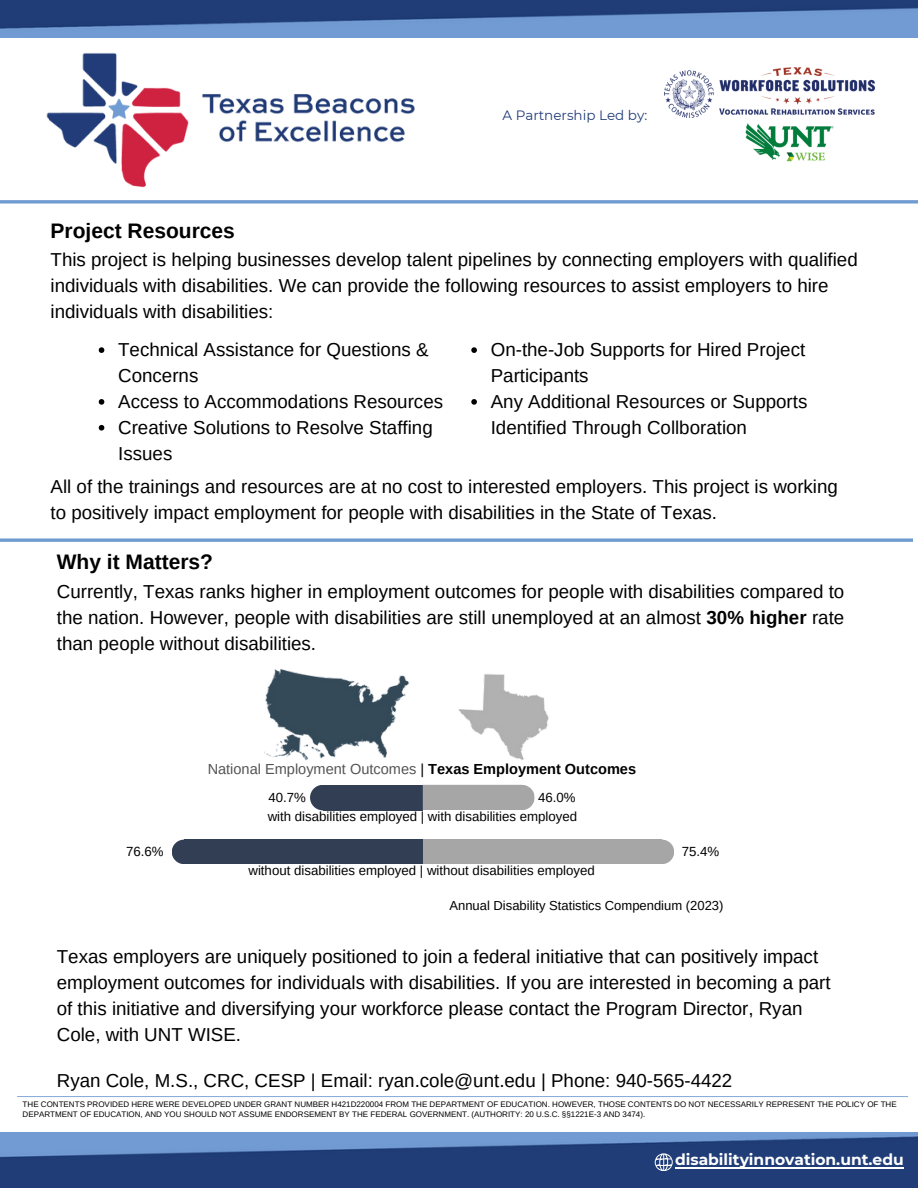
<style>
.page{position:relative;width:918px;height:1188px;background:#fff}
.page>*{position:absolute;margin:0;border:0;box-sizing:border-box;transform-origin:0 0}
.t1{font:700 21px "Arimo";color:#000}
.t2{font:18.75px/25.8px "Arimo";color:#000}
.t3{font:700 15.45px "Montserrat";color:#fff}
.t4{font:14.55px "Arimo";color:#545454}
.t5{font:13.5px "Montserrat";color:#213c78}
.t6{font:13.2px "Arimo";color:#000}
.t7{font:13.05px "Arimo";color:#000}
.t8{font:7.95px/10.2px "Arimo";color:#000}
.s1{font-weight:700}
.s2{color:#000}
.s3{font-weight:700;color:#000}
</style>
<div class="page">
<img style="left:0;top:1133px;width:918px;height:55px">
<hr style="left:17px;top:1096px;width:891px;height:1px;background:#709bd1">
<img style="left:0;top:0;width:918px;height:38px">
<svg style="left:0;top:200px;width:918px;height:4px;background:#85aad8"></svg>
<svg style="left:655px;top:1153px;width:18px;height:18px"></svg>
<hr style="left:675px;top:1167px;width:229px;height:2px;background:#fff">
<img style="left:264px;top:669px;width:145px;height:92px">
<img style="left:458px;top:674px;width:91px;height:86px">
<svg style="left:310px;top:785px;width:13px;height:25px"></svg>
<div style="left:323px;top:785px;width:100px;height:25px;background:#323e54"></div>
<svg style="left:522px;top:785px;width:13px;height:25px"></svg>
<div style="left:423px;top:785px;width:99px;height:25px;background:#a6a6a6"></div>
<svg style="left:0;top:538px;width:913px;height:4px;background:#86aad7"></svg>
<div style="left:172px;top:840px;width:25px;height:24px;background:#323e54"></div>
<div style="left:184px;top:840px;width:239px;height:24px;background:#323e54"></div>
<div style="left:649px;top:840px;width:25px;height:24px;background:#a6a6a6"></div>
<div style="left:423px;top:840px;width:239px;height:24px;background:#a6a6a6"></div>
<svg style="left:99px;top:347px;width:5px;height:6px"></svg>
<svg style="left:99px;top:399px;width:5px;height:6px"></svg>
<svg style="left:99px;top:425px;width:5px;height:6px"></svg>
<svg style="left:471px;top:347px;width:6px;height:6px"></svg>
<svg style="left:471px;top:399px;width:6px;height:6px"></svg>
<img style="left:665px;top:67px;width:209px;height:51px">
<img style="left:745px;top:123px;width:89px;height:39px">
<img style="left:46px;top:53px;width:129px;height:135px">
<img style="left:175px;top:90px;width:240px;height:55px">
<p class="t1" style="left:51px;top:219px;width:186px">Project Resources</p>
<p class="t5" style="left:503px;top:107px;width:146px">A Partnership Led by:</p>
<p class="t2" style="left:51px;top:247px;width:809px">This project is helping businesses develop talent pipelines by connecting employers with qualified individuals with disabilities. We can provide the following resources to assist employers to hire individuals with disabilities:</p>
<p class="t2" style="left:118px;top:337px;width:312px">Technical Assistance for Questions &amp;<br>Concerns</p>
<p class="t2" style="left:118px;top:389px;width:326px">Access to Accommodations Resources</p>
<p class="t2" style="left:118px;top:415px;width:316px">Creative Solutions to Resolve Staffing<br>Issues</p>
<p class="t2" style="left:51px;top:473px;width:789px">All of the trainings and resources are at no cost to interested employers. This project is working</p>
<p class="t2" style="left:51px;top:499px;width:668px">to positively impact employment for people with disabilities in the State of Texas.</p>
<p class="t2" style="left:491px;top:337px;width:316px">On-the-Job Supports for Hired Project<br>Participants</p>
<p class="t2" style="left:491px;top:389px;width:318px">Any Additional Resources or Supports<br>Identified Through Collboration</p>
<p class="t1" style="left:57px;top:550px;width:158px">Why it Matters?</p>
<p class="t2" style="left:57px;top:579px;width:789px;text-align:justify">Currently, Texas ranks higher in employment outcomes for people with disabilities compared to the nation. However, people with disabilities are still unemployed at an almost <span class="s1">30% higher</span> rate than people without disabilities.</p>
<p class="t4" style="left:208px;top:761px;width:430px">National Employment Outcomes <span class="s2">|</span> <span class="s3">Texas Employment Outcomes</span></p>
<p class="t6" style="left:268px;top:790px;width:39px">40.7%</p>
<p class="t6" style="left:538px;top:790px;width:39px">46.0%</p>
<p class="t6" style="left:126px;top:844px;width:39px">76.6%</p>
<p class="t6" style="left:268px;top:809px;width:311px">with disabilities employed | with disabilities employed</p>
<p class="t6" style="left:248px;top:864px;width:348px">without disabilities employed | without disabilities employed</p>
<p class="t6" style="left:682px;top:844px;width:39px">75.4%</p>
<p class="t7" style="left:449px;top:898px;width:276px">Annual Disability Statistics Compendium (2023)</p>
<p class="t2" style="left:57px;top:944px;width:775px">Texas employers are uniquely positioned to join a federal initiative that can positively impact employment outcomes for individuals with disabilities. If you are interested in becoming a part of this initiative and diversifying your workforce please contact the Program Director, Ryan Cole, with UNT WISE.</p>
<p class="t2" style="left:57px;top:1067px;width:677px">Ryan Cole, M.S., CRC, CESP | Email: ryan.cole@unt.edu | Phone: 940-565-4422</p>
<p class="t8" style="left:23px;top:1099px;width:876px">THE CONTENTS PROVIDED HERE WERE DEVELOPED UNDER GRANT NUMBER H421D220004 FROM THE DEPARTMENT OF EDUCATION. HOWEVER, THOSE CONTENTS DO NOT NECESSARILY REPRESENT THE POLICY OF THE<br>DEPARTMENT OF EDUCATION, AND YOU SHOULD NOT ASSUME ENDORSEMENT BY THE FEDERAL GOVERNMENT. (AUTHORITY: 20 U.S.C. §§1221E-3 AND 3474).</p>
<p class="t3" style="left:675px;top:1150px;width:230px">disabilityinnovation.unt.edu</p>
</div>
